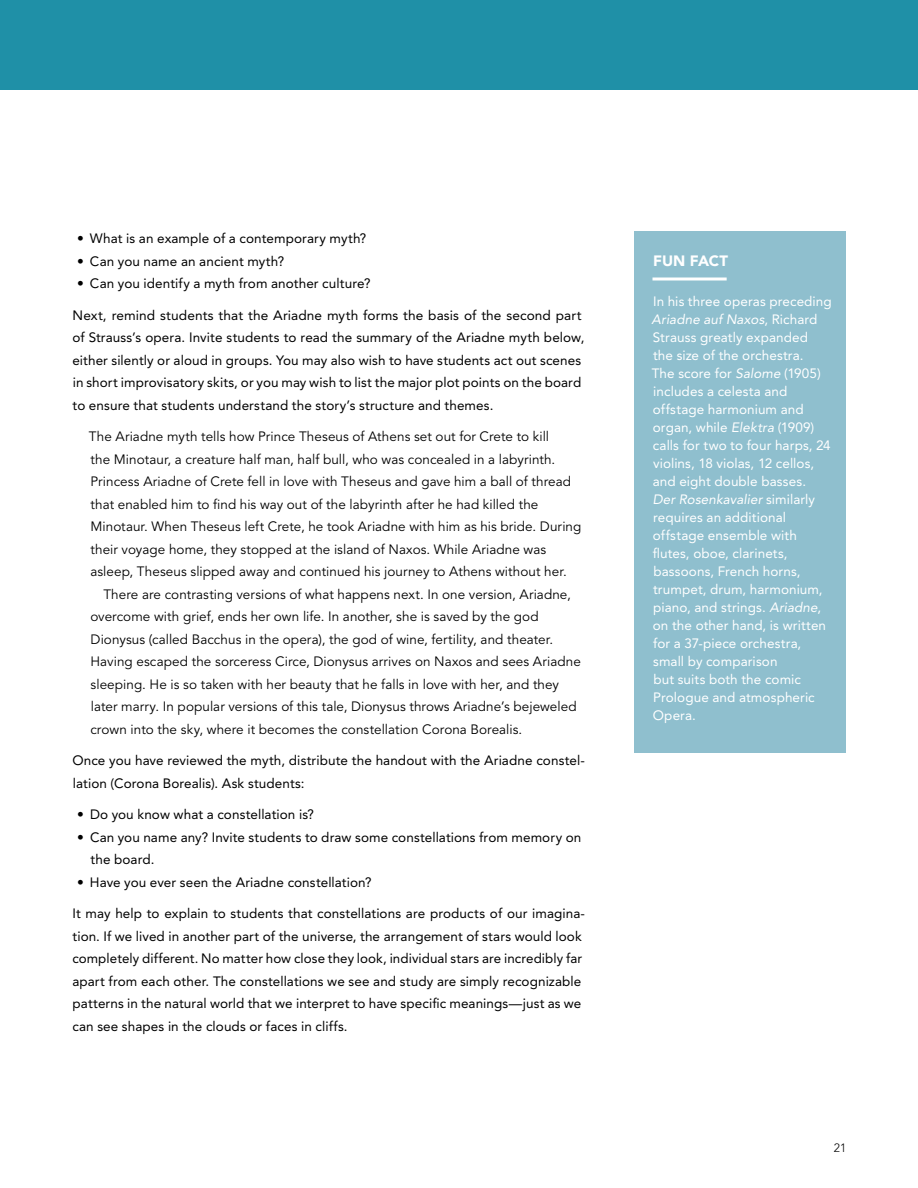
<style>
.page{position:relative;width:918px;height:1188px;background:#fff}
.page>*{position:absolute;margin:0;border:0;box-sizing:border-box;transform-origin:0 0}
.t1{font:900 15px "Avenir";color:#fff}
.t2{font:13.5px/22.5px "Avenir LT Pro";letter-spacing:.005em;color:#000}
.t3{font:13.5px/22.5px "Avenir LT Pro";letter-spacing:.005em;color:#000}
.t4{font:13.5px/18px "Avenir LT Pro";letter-spacing:.005em;color:#fff}
.t5{font:300 12px "Avenir LT Pro";color:#000}
.s1{font-style:italic}
</style>
<div class="page">
<div style="left:0;top:0;width:918px;height:90px;background:#1f90a7"></div>
<div style="left:634px;top:231px;width:212px;height:522px;background:#8fbfce"></div>
<hr style="left:652px;top:278px;width:75px;height:3px;background:#fff">
<p class="t2" style="left:77px;top:227px;width:291px">• What is an example of a contemporary myth?</p>
<p class="t2" style="left:77px;top:249px;width:208px">• Can you name an ancient myth?</p>
<p class="t2" style="left:77px;top:272px;width:295px">• Can you identify a myth from another culture?</p>
<p class="t2" style="left:72px;top:303px;width:514px">Next, remind students that the Ariadne myth forms the basis of the second part of Strauss’s opera. Invite students to read the summary of the Ariadne myth below, either silently or aloud in groups. You may also wish to have students act out scenes in short improvisatory skits, or you may wish to list the major plot points on the board to ensure that students understand the story’s structure and themes.</p>
<p class="t3" style="left:89px;top:425px;width:494px">The Ariadne myth tells how Prince Theseus of Athens set out for Crete to kill<br>the Minotaur, a creature half man, half bull, who was concealed in a labyrinth.<br>Princess Ariadne of Crete fell in love with Theseus and gave him a ball of thread that enabled him to find his way out of the labyrinth after he had killed the Minotaur. When Theseus left Crete, he took Ariadne with him as his bride. During their voyage home, they stopped at the island of Naxos. While Ariadne was asleep, Theseus slipped away and continued his journey to Athens without her.</p>
<p class="t3" style="left:90px;top:583px;width:492px;text-indent:13px">There are contrasting versions of what happens next. In one version, Ariadne, overcome with grief, ends her own life. In another, she is saved by the god Dionysus (called Bacchus in the opera), the god of wine, fertility, and theater.<br>Having escaped the sorceress Circe, Dionysus arrives on Naxos and sees Ariadne sleeping. He is so taken with her beauty that he falls in love with her, and they later marry. In popular versions of this tale, Dionysus throws Ariadne’s bejeweled crown into the sky, where it becomes the constellation Corona Borealis.</p>
<p class="t2" style="left:72px;top:749px;width:514px">Once you have reviewed the myth, distribute the handout with the Ariadne constel&shy;lation (Corona Borealis). Ask students:</p>
<p class="t2" style="left:77px;top:803px;width:238px">• Do you know what a constellation is?</p>
<p class="t2" style="left:91px;top:826px;width:492px;text-indent:-13px">• Can you name any? Invite students to draw some constellations from memory on the board.</p>
<p class="t2" style="left:77px;top:871px;width:296px">• Have you ever seen the Ariadne constellation?</p>
<p class="t2" style="left:72px;top:902px;width:514px">It may help to explain to students that constellations are products of our imagina&shy;tion. If we lived in another part of the universe, the arrangement of stars would look completely different. No matter how close they look, individual stars are incredibly far apart from each other. The constellations we see and study are simply recognizable patterns in the natural world that we interpret to have specific meanings—just as we can see shapes in the clouds or faces in cliffs.</p>
<p class="t1" style="left:653px;top:247px;width:76px">FUN FACT</p>
<p class="t4" style="left:652px;top:292px;width:182px">In his three operas preceding<br><span class="s1">Ariadne auf Naxos</span>, Richard<br>Strauss greatly expanded<br>the size of the orchestra.<br>The score for <span class="s1">Salome</span> (1905) includes a celesta and offstage harmonium and organ, while <span class="s1">Elektra</span> (1909) calls for two to four harps, 24 violins, 18 violas, 12 cellos, and eight double basses.<br><span class="s1">Der Rosenkavalier</span> similarly requires an additional offstage ensemble with flutes, oboe, clarinets, bassoons, French horns, trumpet, drum, harmonium, piano, and strings. <span class="s1">Ariadne</span>, on the other hand, is written for a 37-piece orchestra, small by comparison<br>but suits both the comic<br>Prologue and atmospheric<br>Opera.</p>
<p class="t5" style="left:834px;top:1141px;width:14px">21</p>
</div>
